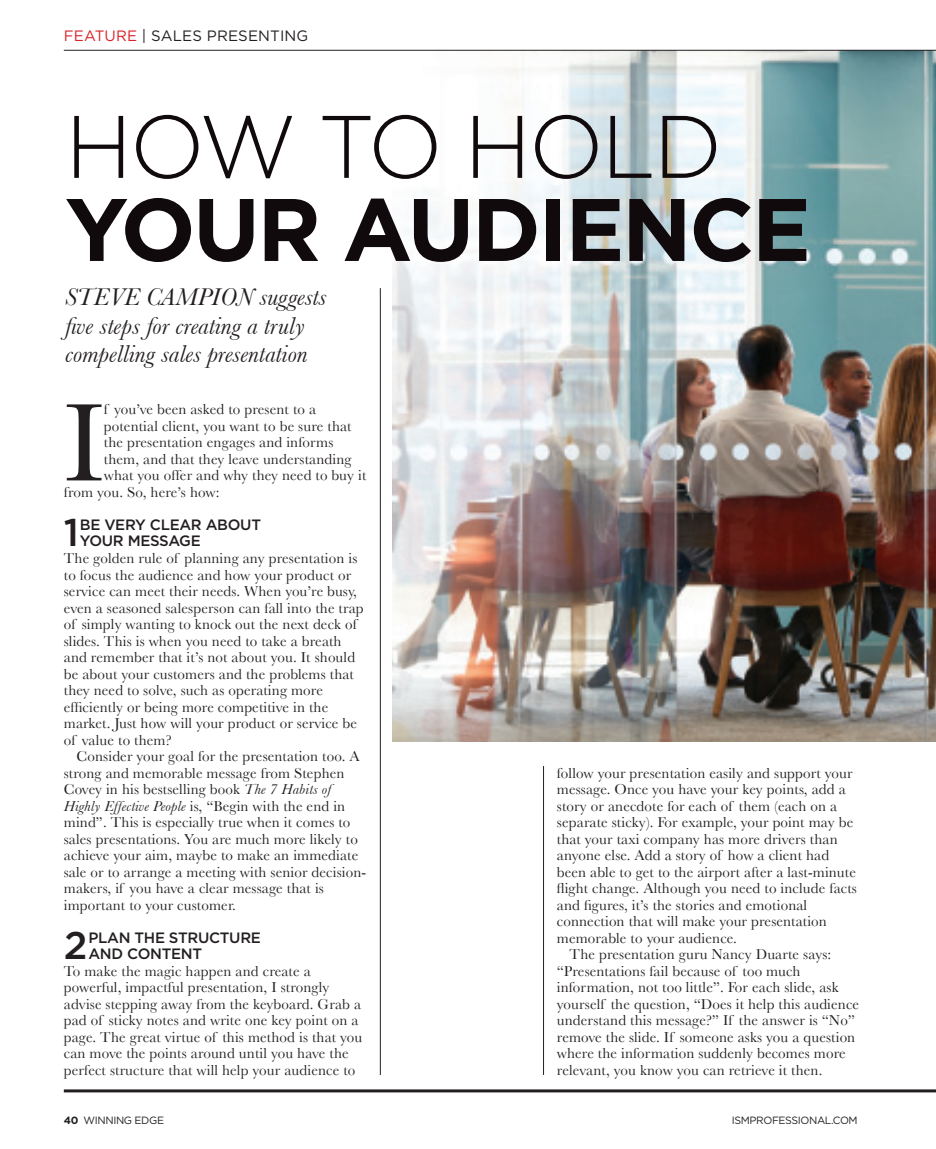
<style>
.page{position:relative;width:936px;height:1149px;background:#fff}
.page>*{position:absolute;margin:0;border:0;box-sizing:border-box;transform-origin:0 0}
.t1{font:114.75px "Baskerville";color:#231f20}
.t2{font:700 88.35px/83.1px "Gotham";letter-spacing:-.03em;color:#110a0c}
.t3{font:500 38.55px "Gotham";color:#231f20}
.t4{font:italic 25.35px/28.7px "Baskerville";color:#231f20}
.t5{font:15px/16.5px "Baskerville";letter-spacing:.01em;color:#231f20}
.t6{font:500 15px/16.5px "Gotham";letter-spacing:-.02em;color:#231f20}
.t7{font:15px "Gotham";letter-spacing:.01em;color:#231f20}
.t8{font:10.5px "Gotham";letter-spacing:-.035em;color:#231f20}
.s1{color:#da2128}
.s2{font-weight:300}
.s3{font-style:italic}
.s4{font-weight:700}
</style>
<div class="page">
<img style="left:392px;top:51px;width:543px;height:690px">
<hr style="left:64px;top:1089px;width:871px;height:3px;background:#231f20">
<hr style="left:64px;top:50px;width:871px;height:1px;background:#231f20">
<hr style="left:380px;top:288px;width:1px;height:786px;background:#231f20">
<hr style="left:543px;top:765px;width:1px;height:309px;background:#231f20">
<p class="t7" style="left:64px;top:27px;width:246px"><span class="s1">FEATURE</span> | SALES PRESENTING</p>
<p class="t2" style="left:65px;top:103px;width:747px"><span class="s2">HOW TO HOLD<br></span>YOUR AUDIENCE</p>
<p class="t4" style="left:65px;top:282px;width:263px">STEVE CAMPION suggests five steps for creating a truly compelling sales presentation</p>
<p class="t1" style="left:64px;top:375px;width:42px">I</p>
<p class="t5" style="left:104px;top:401px;width:214px">f you’ve been asked to present to a</p>
<p class="t5" style="left:104px;top:417px;width:249px">potential client, you want to be sure that</p>
<p class="t5" style="left:104px;top:434px;width:231px">the presentation engages and informs</p>
<p class="t5" style="left:104px;top:450px;width:249px">them, and that they leave understanding</p>
<p class="t5" style="left:104px;top:467px;width:264px">what you offer and why they need to buy it</p>
<p class="t5" style="left:64px;top:483px;width:157px">from you. So, here’s how:</p>
<p class="t3" style="left:64px;top:510px;width:17px">1</p>
<p class="t6" style="left:80px;top:516px;width:183px">BE VERY CLEAR ABOUT<br>YOUR MESSAGE</p>
<p class="t5" style="left:64px;top:549px;width:301px">The golden rule of planning any presentation is to focus the audience and how your product or service can meet their needs. When you’re busy, even a seasoned salesperson can fall into the trap of simply wanting to knock out the next deck of slides. This is when you need to take a breath and remember that it’s not about you. It should be about your customers and the problems that they need to solve, such as operating more efficiently or being more competitive in the market. Just how will your product or service be of value to them?</p>
<p class="t5" style="left:64px;top:747px;width:304px;text-indent:13px">Consider your goal for the presentation too. A strong and memorable message from Stephen Covey in his bestselling book <span class="s3">The 7 Habits of Highly Effective People</span> is, “Begin with the end in mind”. This is especially true when it comes to sales presentations. You are much more likely to achieve your aim, maybe to make an immediate sale or to arrange a meeting with senior decision&shy;makers, if you have a clear message that is important to your customer.</p>
<p class="t3" style="left:64px;top:923px;width:25px">2</p>
<p class="t6" style="left:88px;top:928px;width:174px">PLAN THE STRUCTURE<br>AND CONTENT</p>
<p class="t5" style="left:64px;top:962px;width:300px">To make the magic happen and create a powerful, impactful presentation, I strongly advise stepping away from the keyboard. Grab a pad of sticky notes and write one key point on a page. The great virtue of this method is that you can move the points around until you have the perfect structure that will help your audience to</p>
<p class="t8" style="left:64px;top:1113px;width:102px"><span class="s4">40</span> WINNING EDGE</p>
<p class="t5" style="left:557px;top:764px;width:301px">follow your presentation easily and support your message. Once you have your key points, add a story or anecdote for each of them (each on a separate sticky). For example, your point may be that your taxi company has more drivers than anyone else. Add a story of how a client had been able to get to the airport after a last-minute flight change. Although you need to include facts and figures, it’s the stories and emotional connection that will make your presentation memorable to your audience.</p>
<p class="t5" style="left:557px;top:945px;width:304px;text-indent:13px">The presentation guru Nancy Duarte says: “Presentations fail because of too much information, not too little”. For each slide, ask yourself the question, “Does it help this audience understand this message?” If the answer is “No” remove the slide. If someone asks you a question where the information suddenly becomes more relevant, you know you can retrieve it then.</p>
<p class="t8" style="left:731px;top:1113px;width:127px">ISMPROFESSIONAL.COM</p>
</div>
